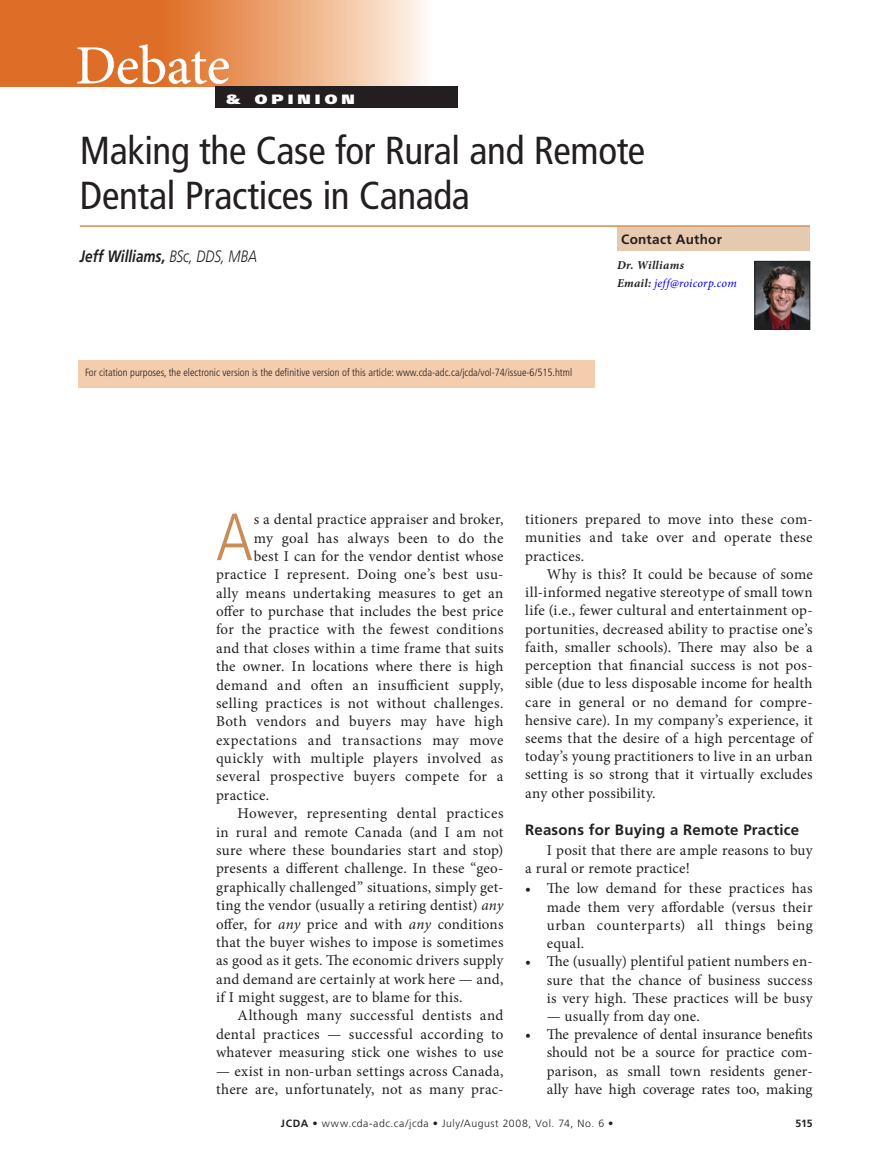
<style>
.page{position:relative;width:891px;height:1175px;background:#fff}
.page>*{position:absolute;margin:0;border:0;box-sizing:border-box;transform-origin:0 0}
.t1{font:300 condensed 66.6px "Frutiger LT Std";color:#c98c58}
.t2{font:500 55.5px "Minion Pro";letter-spacing:-.01em;color:#fff}
.t3{font:condensed 39px/45px "Frutiger LT Std";letter-spacing:-.01em;color:#231f20}
.t4{font:italic 700 16.5px "Frutiger LT Std";color:#231f20;scale:.82 1}
.t5{font:15px/18.3px "Minion Pro";letter-spacing:.02em;color:#231f20;text-align:justify}
.t6{font:700 15px "Frutiger LT Std";letter-spacing:.015em;color:#231f20}
.t7{font:700 13.5px "Frutiger LT Std";letter-spacing:.02em;color:#231f20}
.t8{font:900 13.5px "Frutiger LT Std";letter-spacing:.265em;color:#fff;scale:1.15 1}
.t9{font:italic 700 12px/17.9px "Minion Pro";letter-spacing:.03em;color:#231f20}
.t10{font:300 condensed 10.5px "Frutiger LT Std";color:#231f20}
.t11{font:300 10.5px "Frutiger LT Std";letter-spacing:.055em;color:#231f20}
.t12{font:700 10.5px "Frutiger LT Std";color:#231f20}
.s1{font-weight:300}
.s2{font-weight:400;color:#00f}
.s3{font-style:italic}
.s4{font-weight:700}
</style>
<div class="page">
<div style="left:617px;top:227px;width:193px;height:23px;background:#e6caaf"></div>
<div style="left:0;top:0;width:400px;height:87px;background:#de6d27"></div>
<div style="left:161px;top:0;width:271px;height:86px;background:linear-gradient(to right,#df6a1e,#fef7ee)"></div>
<div style="left:216px;top:86px;width:242px;height:22px;background:#231f20"></div>
<hr style="left:80px;top:225px;width:730px;height:2px;background:#c98c58">
<img style="left:756px;top:263px;width:52px;height:65px">
<div style="left:754px;top:261px;width:56px;height:69px;border:1px solid #231f20"></div>
<div style="left:78px;top:360px;width:517px;height:27px;background:#f4cdae"></div>
<h2 class="t2" style="left:75px;top:33px;width:156px">Debate</h2>
<p class="t8" style="left:226px;top:91px;width:113px">&amp; OPINION</p>
<h3 class="t3" style="left:80px;top:128px;width:567px">Making the Case for Rural and Remote<br>Dental Practices in Canada</h3>
<p class="t4" style="left:80px;top:247px;width:218px">Jeff Williams, <span class="s1">BSc, DDS, MBA</span></p>
<p class="t10" style="left:85px;top:367px;width:489px">For citation purposes, the electronic version is the definitive version of this article: www.cda-adc.ca/jcda/vol-74/issue-6/515.html</p>
<p class="t7" style="left:621px;top:231px;width:102px">Contact Author</p>
<p class="t9" style="left:617px;top:256px;width:121px">Dr. Williams<br>Email: <span class="s2">jeff@roicorp.com</span></p>
<h1 class="t1" style="left:216px;top:499px;width:39px">A</h1>
<p class="t5" style="left:254px;top:510px;width:251px">s a dental practice appraiser and broker,</p>
<p class="t5" style="left:254px;top:528px;width:251px">my goal has always been to do the</p>
<p class="t5" style="left:254px;top:547px;width:251px">best I can for the vendor dentist whose</p>
<p class="t5" style="left:216px;top:565px;width:289px">practice I represent. Doing one’s best usu-</p>
<p class="t5" style="left:216px;top:584px;width:289px">ally means undertaking measures to get an</p>
<p class="t5" style="left:216px;top:602px;width:289px">offer to purchase that includes the best price</p>
<p class="t5" style="left:216px;top:620px;width:289px">for the practice with the fewest conditions</p>
<p class="t5" style="left:216px;top:639px;width:289px">and that closes within a time frame that suits</p>
<p class="t5" style="left:216px;top:657px;width:289px">the owner. In locations where there is high</p>
<p class="t5" style="left:216px;top:675px;width:289px">demand and often an insufficient supply,</p>
<p class="t5" style="left:216px;top:694px;width:289px">selling practices is not without challenges.</p>
<p class="t5" style="left:216px;top:712px;width:289px">Both vendors and buyers may have high</p>
<p class="t5" style="left:216px;top:731px;width:289px">expectations and transactions may move</p>
<p class="t5" style="left:216px;top:749px;width:289px">quickly with multiple players involved as</p>
<p class="t5" style="left:216px;top:767px;width:289px">several prospective buyers compete for a</p>
<p class="t5" style="left:216px;top:786px;width:55px">practice.</p>
<p class="t5" style="left:238px;top:804px;width:267px">However, representing dental practices</p>
<p class="t5" style="left:216px;top:822px;width:289px">in rural and remote Canada (and I am not</p>
<p class="t5" style="left:216px;top:841px;width:289px">sure where these boundaries start and stop)</p>
<p class="t5" style="left:216px;top:859px;width:289px">presents a different challenge. In these “geo-</p>
<p class="t5" style="left:216px;top:878px;width:289px">graphically challenged” situations, simply get-</p>
<p class="t5" style="left:216px;top:896px;width:289px">ting the vendor (usually a retiring dentist) <span class="s3">any</span></p>
<p class="t5" style="left:216px;top:914px;width:289px">offer, for <span class="s3">any</span> price and with <span class="s3">any</span> conditions</p>
<p class="t5" style="left:216px;top:933px;width:289px">that the buyer wishes to impose is sometimes</p>
<p class="t5" style="left:216px;top:951px;width:289px">as good as it gets. The economic drivers supply</p>
<p class="t5" style="left:216px;top:969px;width:289px">and demand are certainly at work here — and,</p>
<p class="t5" style="left:216px;top:988px;width:248px">if I might suggest, are to blame for this.</p>
<p class="t5" style="left:238px;top:1006px;width:267px">Although many successful dentists and</p>
<p class="t5" style="left:216px;top:1025px;width:289px">dental practices — successful according to</p>
<p class="t5" style="left:216px;top:1043px;width:289px">whatever measuring stick one wishes to use</p>
<p class="t5" style="left:216px;top:1061px;width:289px">— exist in non-urban settings across Canada, there are, unfortunately, not as many prac-</p>
<p class="t5" style="left:525px;top:510px;width:289px">titioners prepared to move into these com&shy;munities and take over and operate these practices.</p>
<p class="t5" style="left:525px;top:565px;width:289px;text-indent:22px">Why is this? It could be because of some ill-informed negative stereotype of small town life (i.e., fewer cultural and entertainment op&shy;portunities, decreased ability to practise one’s faith, smaller schools). There may also be a perception that financial success is not pos&shy;sible (due to less disposable income for health care in general or no demand for compre&shy;hensive care). In my company’s experience, it seems that the desire of a high percentage of today’s young practitioners to live in an urban setting is so strong that it virtually excludes any other possibility.</p>
<p class="t6" style="left:525px;top:821px;width:275px">Reasons for Buying a Remote Practice</p>
<p class="t5" style="left:525px;top:840px;width:289px;text-indent:22px">I posit that there are ample reasons to buy a rural or remote practice!</p>
<p class="t5" style="left:547px;top:879px;width:267px;text-indent:-22px">• The low demand for these practices has made them very affordable (versus their urban counterparts) all things being equal.</p>
<p class="t5" style="left:547px;top:952px;width:267px;text-indent:-22px">• The (usually) plentiful patient numbers en&shy;sure that the chance of business success is very high. These practices will be busy</p>
<p class="t5" style="left:547px;top:1007px;width:155px">— usually from day one.</p>
<p class="t5" style="left:547px;top:1025px;width:267px;text-indent:-22px">• The prevalence of dental insurance benefits should not be a source for practice com&shy;parison, as small town residents gener&shy;ally have high coverage rates too, making</p>
<p class="t11" style="left:281px;top:1117px;width:334px"><span class="s4">JCDA •</span> www.cda-adc.ca/jcda • July/August 2008, Vol. 74, No. 6 •</p>
<p class="t12" style="left:796px;top:1117px;width:19px">515</p>
</div>
